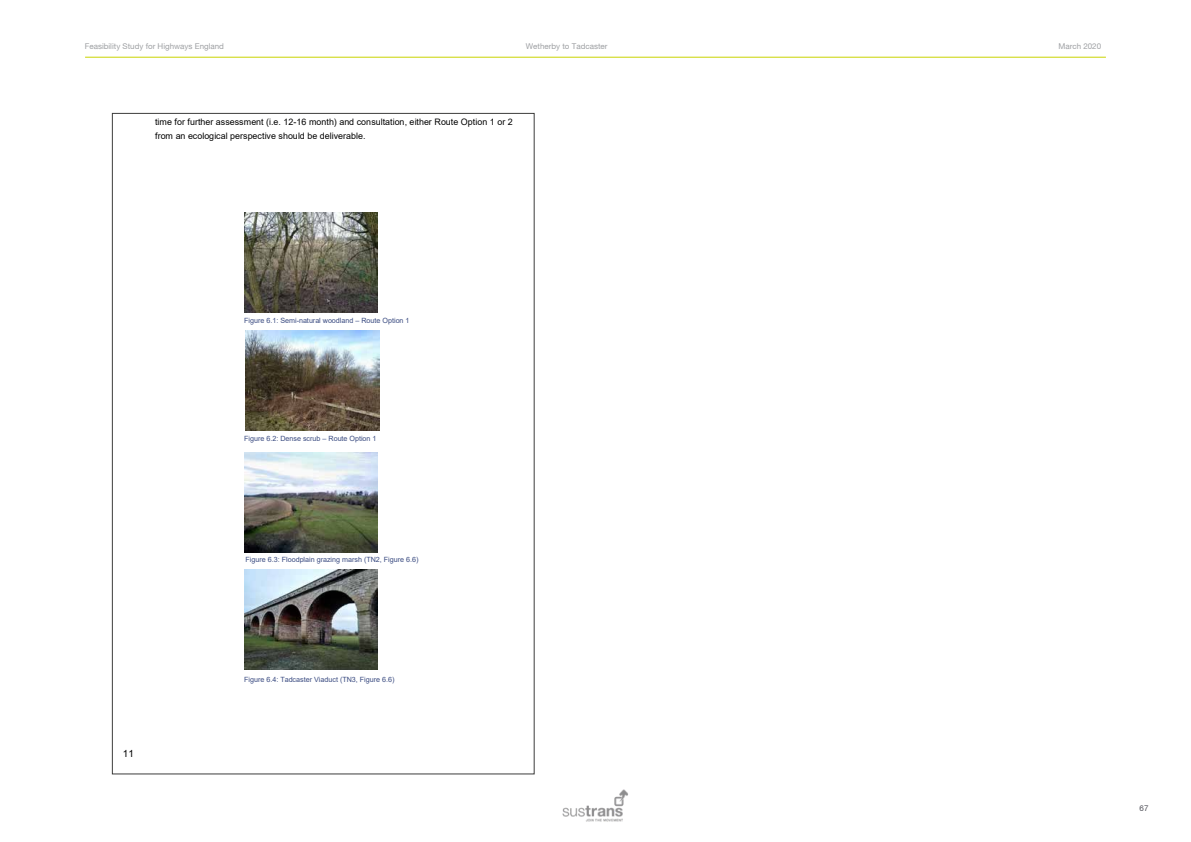
<style>
.page{position:relative;width:1191px;height:842px;background:#fff}
.page>*{position:absolute;margin:0;border:0;box-sizing:border-box;transform-origin:0 0}
.t1{font:9.9px "Arial";color:#000}
.t2{font:8.9px/14.3px "Arial";color:#000}
.t3{font:8px "Helvetica Neue";color:#9fa1a4}
.t4{font:8px "Helvetica Neue";color:#53545c}
.t5{font:7.2px "Arial";letter-spacing:-.005em;color:#3a4b81}
</style>
<div class="page">
<hr style="left:85px;top:57px;width:1021px;height:1px;background:#cad400">
<img style="left:562px;top:789px;width:66px;height:33px">
<img style="left:245px;top:330px;width:135px;height:1px">
<img style="left:244px;top:213px;width:134px;height:100px">
<img style="left:245px;top:331px;width:134px;height:100px">
<img style="left:244px;top:452px;width:134px;height:100px">
<img style="left:244px;top:569px;width:134px;height:100px">
<p class="t3" style="left:85px;top:41px;width:141px">Feasibility Study for Highways England</p>
<p class="t3" style="left:526px;top:41px;width:83px">Wetherby to Tadcaster</p>
<p class="t3" style="left:1058px;top:41px;width:44px">March 2020</p>
<p class="t2" style="left:155px;top:114px;width:359px">time for further assessment (i.e. 12-16 month) and consultation, either Route Option 1 or 2 from an ecological perspective should be deliverable.</p>
<h1 class="t1" style="left:123px;top:747px;width:12px">11</h1>
<p class="t5" style="left:244px;top:316px;width:167px">Figure 6.1: Semi-natural woodland – Route Option 1</p>
<p class="t5" style="left:244px;top:434px;width:134px">Figure 6.2: Dense scrub – Route Option 1</p>
<p class="t5" style="left:245px;top:554px;width:174px">Figure 6.3: Floodplain grazing marsh (TN2, Figure 6.6)</p>
<p class="t5" style="left:244px;top:675px;width:152px">Figure 6.4: Tadcaster Viaduct (TN3, Figure 6.6)</p>
<p class="t4" style="left:1139px;top:803px;width:10px">67</p>
</div>
